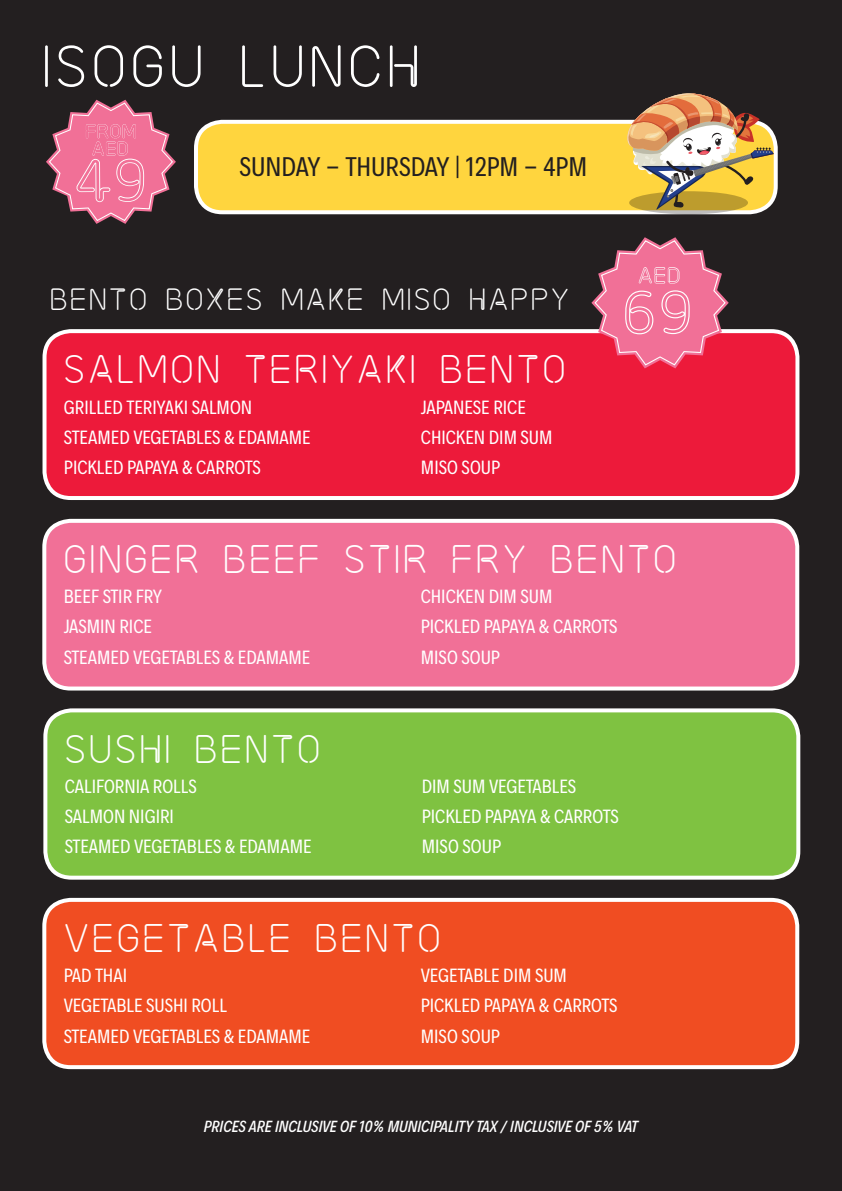
<style>
.page{position:relative;width:842px;height:1191px;background:#231f20}
.page>*{position:absolute;margin:0;border:0;box-sizing:border-box;transform-origin:0 0}
.t1{font:52px "Neon Tubes 2";letter-spacing:.1em;color:#fff}
.t2{font:51.8px "Neon Tubes 2";color:#f17097}
.t3{font:35px "Neon Tubes 2";letter-spacing:.1em;color:#fff}
.t4{font:27px "Neon Tubes 2";letter-spacing:.1em;color:#fff}
.t5{font:26.8px "Decalotype";color:#231f20}
.t6{font:19px "Decalotype";color:#fff}
.t7{font:18.8px "Neon Tubes 2";color:#f17097}
.t8{font:italic 500 16px "Decalotype";color:#fff}
</style>
<div class="page">
<div style="left:45px;top:710px;width:753px;height:167px;background:#7fc241;border-radius:26px"></div>
<div style="left:43px;top:708px;width:757px;height:171px;border:4px solid #fff;border-radius:26px"></div>
<div style="left:45px;top:331px;width:752px;height:167px;background:#ed1a3a;border-radius:26px"></div>
<div style="left:43px;top:329px;width:756px;height:171px;border:4px solid #fff;border-radius:26px"></div>
<div style="left:44px;top:521px;width:753px;height:167px;background:#f17097;border-radius:26px"></div>
<div style="left:42px;top:519px;width:757px;height:171px;border:4px solid #fff;border-radius:26px"></div>
<div style="left:44px;top:900px;width:753px;height:167px;background:#f04d22;border-radius:26px"></div>
<div style="left:42px;top:898px;width:757px;height:171px;border:4px solid #fff;border-radius:26px"></div>
<div style="left:196px;top:122px;width:580px;height:90px;background:#ffd53e;border-radius:26px"></div>
<div style="left:194px;top:120px;width:584px;height:94px;border:4px solid #fff;border-radius:26px"></div>
<svg style="left:46px;top:100px;width:130px;height:124px"></svg>
<svg style="left:629px;top:191px;width:119px;height:23px"></svg>
<svg style="left:624px;top:93px;width:150px;height:117px"></svg>
<svg style="left:591px;top:237px;width:138px;height:131px"></svg>
<h1 class="t1" style="left:43px;top:27px;width:378px">ISOGU LUNCH</h1>
<h2 class="t2" style="left:75px;top:142px;width:73px">49</h2>
<h3 class="t5" style="left:239px;top:148px;width:349px">SUNDAY - THURSDAY | 12PM - 4PM</h3>
<p class="t7" style="left:638px;top:261px;width:43px">AED</p>
<h3 class="t4" style="left:50px;top:279px;width:520px">BENTO BOXES MAKE MISO HAPPY</h3>
<h2 class="t2" style="left:624px;top:273px;width:70px">69</h2>
<h3 class="t3" style="left:64px;top:343px;width:503px">SALMON TERIYAKI BENTO</h3>
<p class="t6" style="left:64px;top:394px;width:190px">GRILLED TERIYAKI SALMON</p>
<p class="t6" style="left:421px;top:394px;width:106px">JAPANESE RICE</p>
<p class="t6" style="left:64px;top:424px;width:248px">STEAMED VEGETABLES &amp; EDAMAME</p>
<p class="t6" style="left:421px;top:424px;width:133px">CHICKEN DIM SUM</p>
<p class="t6" style="left:64px;top:454px;width:198px">PICKLED PAPAYA &amp; CARROTS</p>
<p class="t6" style="left:421px;top:454px;width:81px">MISO SOUP</p>
<h3 class="t3" style="left:64px;top:533px;width:614px">GINGER BEEF STIR FRY BENTO</h3>
<p class="t6" style="left:64px;top:583px;width:100px">BEEF STIR FRY</p>
<p class="t6" style="left:421px;top:583px;width:133px">CHICKEN DIM SUM</p>
<p class="t6" style="left:64px;top:613px;width:90px">JASMIN RICE</p>
<p class="t6" style="left:421px;top:613px;width:198px">PICKLED PAPAYA &amp; CARROTS</p>
<p class="t6" style="left:64px;top:643px;width:248px">STEAMED VEGETABLES &amp; EDAMAME</p>
<p class="t6" style="left:421px;top:643px;width:81px">MISO SOUP</p>
<h3 class="t3" style="left:65px;top:722px;width:257px">SUSHI BENTO</h3>
<p class="t6" style="left:65px;top:773px;width:133px">CALIFORNIA ROLLS</p>
<p class="t6" style="left:422px;top:773px;width:156px">DIM SUM VEGETABLES</p>
<p class="t6" style="left:65px;top:803px;width:111px">SALMON NIGIRI</p>
<p class="t6" style="left:422px;top:803px;width:198px">PICKLED PAPAYA &amp; CARROTS</p>
<p class="t6" style="left:65px;top:833px;width:248px">STEAMED VEGETABLES &amp; EDAMAME</p>
<p class="t6" style="left:422px;top:833px;width:81px">MISO SOUP</p>
<h3 class="t3" style="left:64px;top:912px;width:378px">VEGETABLE BENTO</h3>
<p class="t6" style="left:64px;top:962px;width:65px">PAD THAI</p>
<p class="t6" style="left:421px;top:962px;width:148px">VEGETABLE DIM SUM</p>
<p class="t6" style="left:64px;top:992px;width:165px">VEGETABLE SUSHI ROLL</p>
<p class="t6" style="left:421px;top:992px;width:198px">PICKLED PAPAYA &amp; CARROTS</p>
<p class="t6" style="left:64px;top:1022px;width:248px">STEAMED VEGETABLES &amp; EDAMAME</p>
<p class="t6" style="left:421px;top:1022px;width:81px">MISO SOUP</p>
<p class="t8" style="left:204px;top:1115px;width:436px">PRICES ARE INCLUSIVE OF 10% MUNICIPALITY TAX / INCLUSIVE OF 5% VAT</p>
</div>
